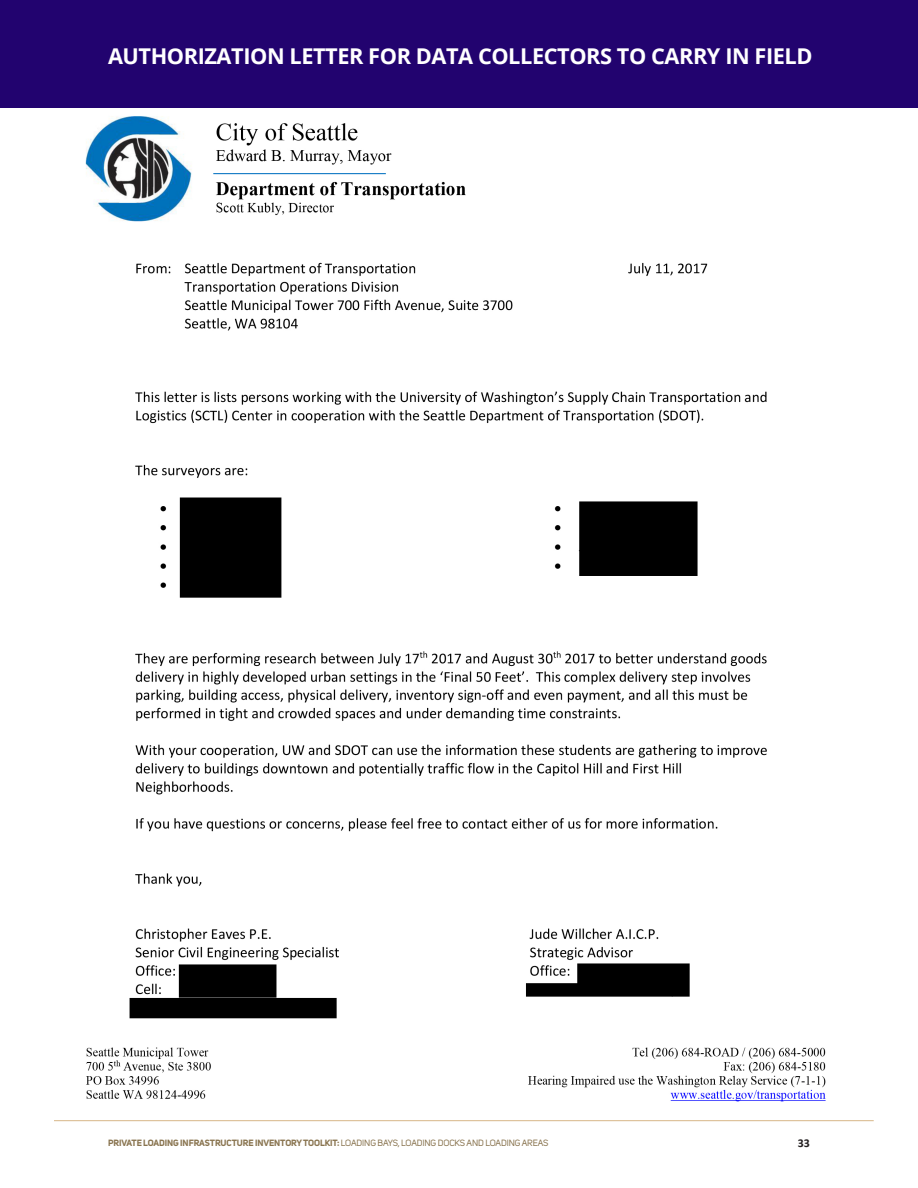
<style>
.page{position:relative;width:918px;height:1188px;background:#fff}
.page>*{position:absolute;margin:0;border:0;box-sizing:border-box;transform-origin:0 0}
.head_2{font:700 21.75px "Open Sans";letter-spacing:-.02em;color:#fff}
.t1{font:700 12px "Calibri";color:#231f20}
.t2{font:700 9px "Uni Sans";letter-spacing:-.01em;color:#89744f}
.s1{font-weight:400}
</style>
<div class="page">
<div style="left:0;top:0;width:918px;height:108px;background:#22036f"></div>
<img style="left:85px;top:116px;width:741px;height:986px">
<hr style="left:54px;top:1120px;width:820px;height:1px;background:#d7b688">
<p class="head_2" style="left:108px;top:41px;width:706px">AUTHORIZATION LETTER FOR DATA COLLECTORS TO CARRY IN FIELD</p>
<p class="t2" style="left:108px;top:1137px;width:442px">PRIVATE LOADING INFRASTRUCTURE INVENTORY TOOLKIT: <span class="s1">LOADING BAYS, LOADING DOCKS AND LOADING AREAS</span></p>
<h2 class="t1" style="left:798px;top:1135px;width:14px">33</h2>
</div>
